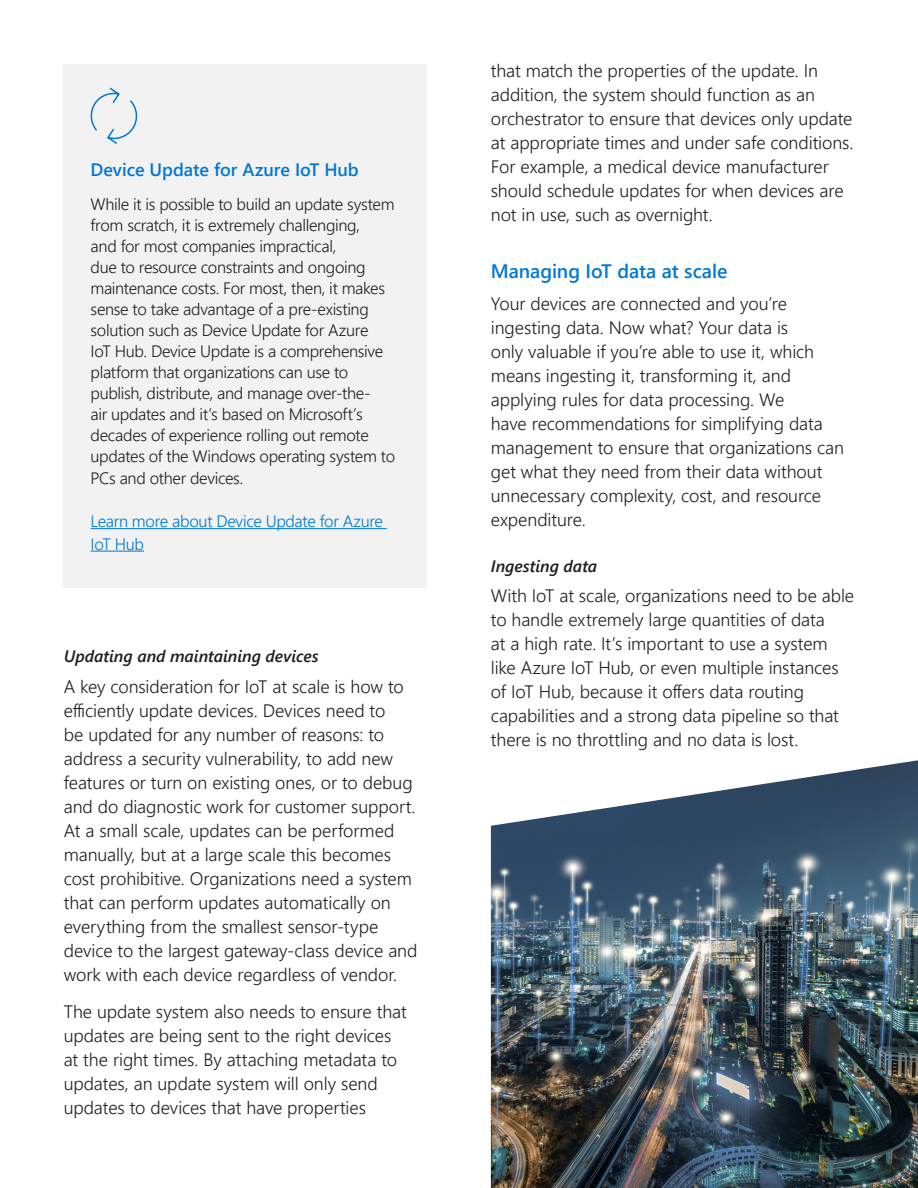
<style>
.page{position:relative;width:918px;height:1188px;background:#fff}
.page>*{position:absolute;margin:0;border:0;box-sizing:border-box;transform-origin:0 0}
.t1{font:600 19.5px "Segoe UI";letter-spacing:-.005em;color:#0078d4}
.Body_Text{font:300 18px/24px "Segoe UI";letter-spacing:-.005em;color:#231f20}
.Call_out_Head{font:600 18px "Segoe UI";letter-spacing:-.005em;color:#0078d4}
.Call_out{font:300 16.5px/21px "Segoe UI";letter-spacing:-.02em;color:#231f20}
.t2{font:italic 600 16.5px "Segoe UI";letter-spacing:-.005em;color:#231f20}
.Call_out-2{font:300 16.5px/22.5px "Segoe UI";letter-spacing:-.02em;color:#0078d4}
</style>
<div class="page">
<div style="left:64px;top:64px;width:363px;height:524px;background:#f2f2f2"></div>
<svg style="left:90px;top:87px;width:48px;height:57px"></svg>
<img style="left:491px;top:760px;width:427px;height:428px">
<hr style="left:91px;top:528px;width:296px;height:1px;background:#0078d4">
<hr style="left:91px;top:551px;width:53px;height:1px;background:#0078d4">
<p class="Call_out_Head" style="left:91px;top:153px;width:270px">Device Update for Azure IoT Hub</p>
<p class="Call_out" style="left:91px;top:192px;width:306px">While it is possible to build an update system from scratch, it is extremely challenging,<br>and for most companies impractical,<br>due to resource constraints and ongoing maintenance costs. For most, then, it makes sense to take advantage of a pre-existing solution such as Device Update for Azure<br>IoT Hub. Device Update is a comprehensive platform that organizations can use to publish, distribute, and manage over-the-<br>air updates and it’s based on Microsoft’s decades of experience rolling out remote updates of the Windows operating system to</p>
<p class="Call_out" style="left:91px;top:466px;width:154px">PCs and other devices.</p>
<p class="Call_out-2" style="left:91px;top:508px;width:294px">Learn more about Device Update for Azure<br>IoT Hub</p>
<h4 class="t2" style="left:64px;top:641px;width:256px">Updating and maintaining devices</h4>
<p class="Body_Text" style="left:64px;top:673px;width:355px">A key consideration for IoT at scale is how to efficiently update devices. Devices need to<br>be updated for any number of reasons: to address a security vulnerability, to add new features or turn on existing ones, or to debug and do diagnostic work for customer support.<br>At a small scale, updates can be performed manually, but at a large scale this becomes cost prohibitive. Organizations need a system that can perform updates automatically on everything from the smallest sensor-type device to the largest gateway-class device and work with each device regardless of vendor.</p>
<p class="Body_Text" style="left:64px;top:998px;width:344px">The update system also needs to ensure that updates are being sent to the right devices at the right times. By attaching metadata to updates, an update system will only send updates to devices that have properties</p>
<p class="Body_Text" style="left:491px;top:57px;width:364px">that match the properties of the update. In addition, the system should function as an orchestrator to ensure that devices only update at appropriate times and under safe conditions.<br>For example, a medical device manufacturer should schedule updates for when devices are not in use, such as overnight.</p>
<h3 class="t1" style="left:491px;top:253px;width:238px">Managing IoT data at scale</h3>
<p class="Body_Text" style="left:491px;top:290px;width:355px">Your devices are connected and you’re ingesting data. Now what? Your data is<br>only valuable if you’re able to use it, which means ingesting it, transforming it, and applying rules for data processing. We<br>have recommendations for simplifying data management to ensure that organizations can get what they need from their data without unnecessary complexity, cost, and resource expenditure.</p>
<h4 class="t2" style="left:491px;top:550px;width:108px">Ingesting data</h4>
<p class="Body_Text" style="left:491px;top:582px;width:365px">With IoT at scale, organizations need to be able to handle extremely large quantities of data<br>at a high rate. It’s important to use a system like Azure IoT Hub, or even multiple instances of IoT Hub, because it offers data routing capabilities and a strong data pipeline so that there is no throttling and no data is lost.</p>
</div>
